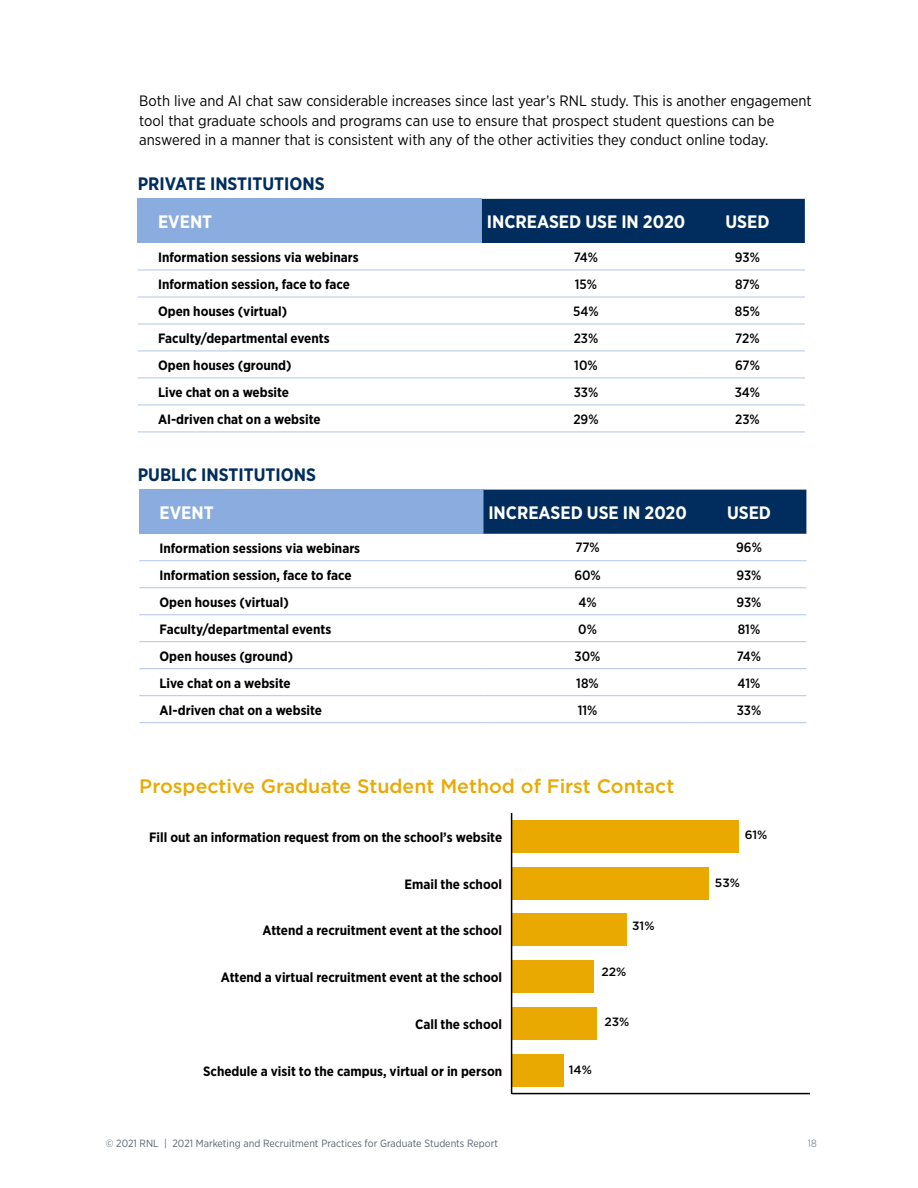
<style>
.page{position:relative;width:918px;height:1188px;background:#fff}
.page>*{position:absolute;margin:0;border:0;box-sizing:border-box;transform-origin:0 0}
.t1{font:500 19.5px "Gotham";color:#eaa900}
.t2{font:700 18px "Gotham Narrow";color:#fff}
.t3{font:700 18px "Gotham Narrow";color:#002d5d}
.t4{font:15px/19.5px "Gotham Narrow";color:#000}
.t5{font:700 13.5px "Gotham Narrow";color:#000}
.t6{font:500 13.5px "Gotham Narrow";color:#000}
.t7{font:500 12px "Gotham";color:#000}
.t8{font:10.5px "Gotham Narrow";color:#596670}
.t9{font:300 10.5px "Gotham Narrow";color:#596670}
</style>
<div class="page">
<div style="left:138px;top:199px;width:344px;height:44px;background:#8bacde"></div>
<div style="left:482px;top:199px;width:323px;height:44px;background:#002d5d"></div>
<hr style="left:138px;top:297px;width:344px;height:1px;background:#b0c5e7">
<hr style="left:482px;top:297px;width:208px;height:1px;background:#b0c5e7">
<hr style="left:690px;top:297px;width:115px;height:1px;background:#b0c5e7">
<hr style="left:482px;top:324px;width:208px;height:1px;background:#b0c5e7">
<hr style="left:482px;top:351px;width:208px;height:1px;background:#b0c5e7">
<hr style="left:482px;top:378px;width:208px;height:1px;background:#b0c5e7">
<hr style="left:482px;top:405px;width:208px;height:1px;background:#b0c5e7">
<hr style="left:482px;top:432px;width:208px;height:1px;background:#b0c5e7">
<hr style="left:138px;top:324px;width:344px;height:1px;background:#b0c5e7">
<hr style="left:138px;top:351px;width:344px;height:1px;background:#b0c5e7">
<hr style="left:138px;top:378px;width:344px;height:1px;background:#b0c5e7">
<hr style="left:138px;top:405px;width:344px;height:1px;background:#b0c5e7">
<hr style="left:138px;top:432px;width:344px;height:1px;background:#b0c5e7">
<hr style="left:138px;top:270px;width:344px;height:1px;background:#b0c5e7">
<hr style="left:482px;top:270px;width:208px;height:1px;background:#b0c5e7">
<hr style="left:690px;top:270px;width:115px;height:1px;background:#b0c5e7">
<hr style="left:690px;top:324px;width:115px;height:1px;background:#b0c5e7">
<hr style="left:690px;top:351px;width:115px;height:1px;background:#b0c5e7">
<hr style="left:690px;top:378px;width:115px;height:1px;background:#b0c5e7">
<hr style="left:690px;top:405px;width:115px;height:1px;background:#b0c5e7">
<hr style="left:690px;top:432px;width:115px;height:1px;background:#b0c5e7">
<div style="left:139px;top:490px;width:345px;height:44px;background:#8bacde"></div>
<div style="left:484px;top:490px;width:322px;height:44px;background:#002d5d"></div>
<hr style="left:139px;top:587px;width:345px;height:1px;background:#b0c5e7">
<hr style="left:484px;top:587px;width:208px;height:1px;background:#b0c5e7">
<hr style="left:692px;top:587px;width:114px;height:1px;background:#b0c5e7">
<hr style="left:484px;top:614px;width:208px;height:1px;background:#b0c5e7">
<hr style="left:484px;top:641px;width:208px;height:1px;background:#b0c5e7">
<hr style="left:484px;top:668px;width:208px;height:1px;background:#b0c5e7">
<hr style="left:484px;top:695px;width:208px;height:1px;background:#b0c5e7">
<hr style="left:484px;top:722px;width:208px;height:1px;background:#b0c5e7">
<hr style="left:139px;top:614px;width:345px;height:1px;background:#b0c5e7">
<hr style="left:139px;top:641px;width:345px;height:1px;background:#b0c5e7">
<hr style="left:139px;top:668px;width:345px;height:1px;background:#b0c5e7">
<hr style="left:139px;top:695px;width:345px;height:1px;background:#b0c5e7">
<hr style="left:139px;top:722px;width:345px;height:1px;background:#b0c5e7">
<hr style="left:139px;top:560px;width:345px;height:1px;background:#b0c5e7">
<hr style="left:484px;top:560px;width:208px;height:1px;background:#b0c5e7">
<hr style="left:692px;top:560px;width:114px;height:1px;background:#b0c5e7">
<hr style="left:692px;top:614px;width:114px;height:1px;background:#b0c5e7">
<hr style="left:692px;top:641px;width:114px;height:1px;background:#b0c5e7">
<hr style="left:692px;top:668px;width:114px;height:1px;background:#b0c5e7">
<hr style="left:692px;top:695px;width:114px;height:1px;background:#b0c5e7">
<hr style="left:692px;top:722px;width:114px;height:1px;background:#b0c5e7">
<div style="left:511px;top:820px;width:228px;height:33px;background:#eaa900"></div>
<div style="left:511px;top:867px;width:198px;height:32px;background:#eaa900"></div>
<div style="left:511px;top:913px;width:116px;height:33px;background:#eaa900"></div>
<div style="left:511px;top:960px;width:82px;height:33px;background:#eaa900"></div>
<div style="left:511px;top:1007px;width:86px;height:33px;background:#eaa900"></div>
<div style="left:511px;top:1054px;width:53px;height:32px;background:#eaa900"></div>
<hr style="left:512px;top:1093px;width:298px;height:1px;background:#000">
<hr style="left:511px;top:813px;width:1px;height:281px;background:#000">
<p class="t4" style="left:139px;top:91px;width:674px">Both live and AI chat saw considerable increases since last year’s RNL study. This is another engagement tool that graduate schools and programs can use to ensure that prospect student questions can be answered in a manner that is consistent with any of the other activities they conduct online today.</p>
<h2 class="t3" style="left:138px;top:172px;width:188px">PRIVATE INSTITUTIONS</h2>
<h2 class="t2" style="left:158px;top:210px;width:56px">EVENT</h2>
<h2 class="t2" style="left:487px;top:210px;width:200px">INCREASED USE IN 2020</h2>
<h2 class="t2" style="left:725px;top:210px;width:46px">USED</h2>
<p class="t5" style="left:158px;top:248px;width:202px">Information sessions via webinars</p>
<p class="t6" style="left:574px;top:248px;width:26px">74%</p>
<p class="t6" style="left:735px;top:248px;width:27px">93%</p>
<p class="t5" style="left:158px;top:275px;width:194px">Information session, face to face</p>
<p class="t6" style="left:575px;top:276px;width:24px">15%</p>
<p class="t6" style="left:735px;top:276px;width:26px">87%</p>
<p class="t5" style="left:158px;top:302px;width:131px">Open houses (virtual)</p>
<p class="t6" style="left:573px;top:303px;width:27px">54%</p>
<p class="t6" style="left:735px;top:303px;width:27px">85%</p>
<p class="t5" style="left:158px;top:329px;width:173px">Faculty/departmental events</p>
<p class="t6" style="left:574px;top:330px;width:26px">23%</p>
<p class="t6" style="left:735px;top:330px;width:26px">72%</p>
<p class="t5" style="left:158px;top:356px;width:135px">Open houses (ground)</p>
<p class="t6" style="left:574px;top:357px;width:25px">10%</p>
<p class="t6" style="left:735px;top:357px;width:26px">67%</p>
<p class="t5" style="left:158px;top:383px;width:133px">Live chat on a website</p>
<p class="t6" style="left:574px;top:384px;width:26px">33%</p>
<p class="t6" style="left:735px;top:384px;width:27px">34%</p>
<p class="t5" style="left:158px;top:410px;width:164px">AI-driven chat on a website</p>
<p class="t6" style="left:573px;top:411px;width:27px">29%</p>
<p class="t6" style="left:735px;top:411px;width:26px">23%</p>
<h2 class="t3" style="left:138px;top:463px;width:180px">PUBLIC INSTITUTIONS</h2>
<h2 class="t2" style="left:160px;top:501px;width:56px">EVENT</h2>
<h2 class="t2" style="left:488px;top:501px;width:200px">INCREASED USE IN 2020</h2>
<h2 class="t2" style="left:727px;top:501px;width:46px">USED</h2>
<p class="t5" style="left:160px;top:539px;width:202px">Information sessions via webinars</p>
<p class="t6" style="left:575px;top:539px;width:26px">77%</p>
<p class="t6" style="left:736px;top:539px;width:27px">96%</p>
<p class="t5" style="left:160px;top:566px;width:194px">Information session, face to face</p>
<p class="t6" style="left:574px;top:566px;width:28px">60%</p>
<p class="t6" style="left:737px;top:566px;width:27px">93%</p>
<p class="t5" style="left:160px;top:593px;width:131px">Open houses (virtual)</p>
<p class="t6" style="left:578px;top:593px;width:20px">4%</p>
<p class="t6" style="left:737px;top:593px;width:27px">93%</p>
<p class="t5" style="left:160px;top:620px;width:173px">Faculty/departmental events</p>
<p class="t6" style="left:578px;top:620px;width:20px">0%</p>
<p class="t6" style="left:738px;top:620px;width:24px">81%</p>
<p class="t5" style="left:160px;top:647px;width:135px">Open houses (ground)</p>
<p class="t6" style="left:575px;top:647px;width:27px">30%</p>
<p class="t6" style="left:737px;top:647px;width:26px">74%</p>
<p class="t5" style="left:160px;top:674px;width:133px">Live chat on a website</p>
<p class="t6" style="left:576px;top:674px;width:24px">18%</p>
<p class="t6" style="left:738px;top:674px;width:24px">41%</p>
<p class="t5" style="left:160px;top:701px;width:164px">AI-driven chat on a website</p>
<p class="t6" style="left:578px;top:701px;width:21px">11%</p>
<p class="t6" style="left:737px;top:701px;width:26px">33%</p>
<h1 class="t1" style="left:139px;top:774px;width:537px">Prospective Graduate Student Method of First Contact</h1>
<p class="t5" style="left:149px;top:828px;width:355px">Fill out an information request from on the school’s website</p>
<p class="t5" style="left:404px;top:875px;width:99px">Email the school</p>
<p class="t5" style="left:263px;top:922px;width:241px">Attend a recruitment event at the school</p>
<p class="t5" style="left:221px;top:969px;width:283px">Attend a virtual recruitment event at the school</p>
<p class="t5" style="left:415px;top:1016px;width:89px">Call the school</p>
<p class="t5" style="left:203px;top:1063px;width:301px">Schedule a visit to the campus, virtual or in person</p>
<p class="t7" style="left:632px;top:918px;width:24px">31%</p>
<p class="t7" style="left:601px;top:964px;width:26px">22%</p>
<p class="t7" style="left:604px;top:1014px;width:26px">23%</p>
<p class="t7" style="left:569px;top:1062px;width:25px">14%</p>
<p class="t7" style="left:745px;top:827px;width:24px">61%</p>
<p class="t7" style="left:715px;top:875px;width:27px">53%</p>
<p class="t8" style="left:106px;top:1137px;width:394px">© 2021 RNL | 2021 Marketing and Recruitment Practices for Graduate Students Report</p>
<p class="t9" style="left:808px;top:1137px;width:10px">18</p>
</div>
